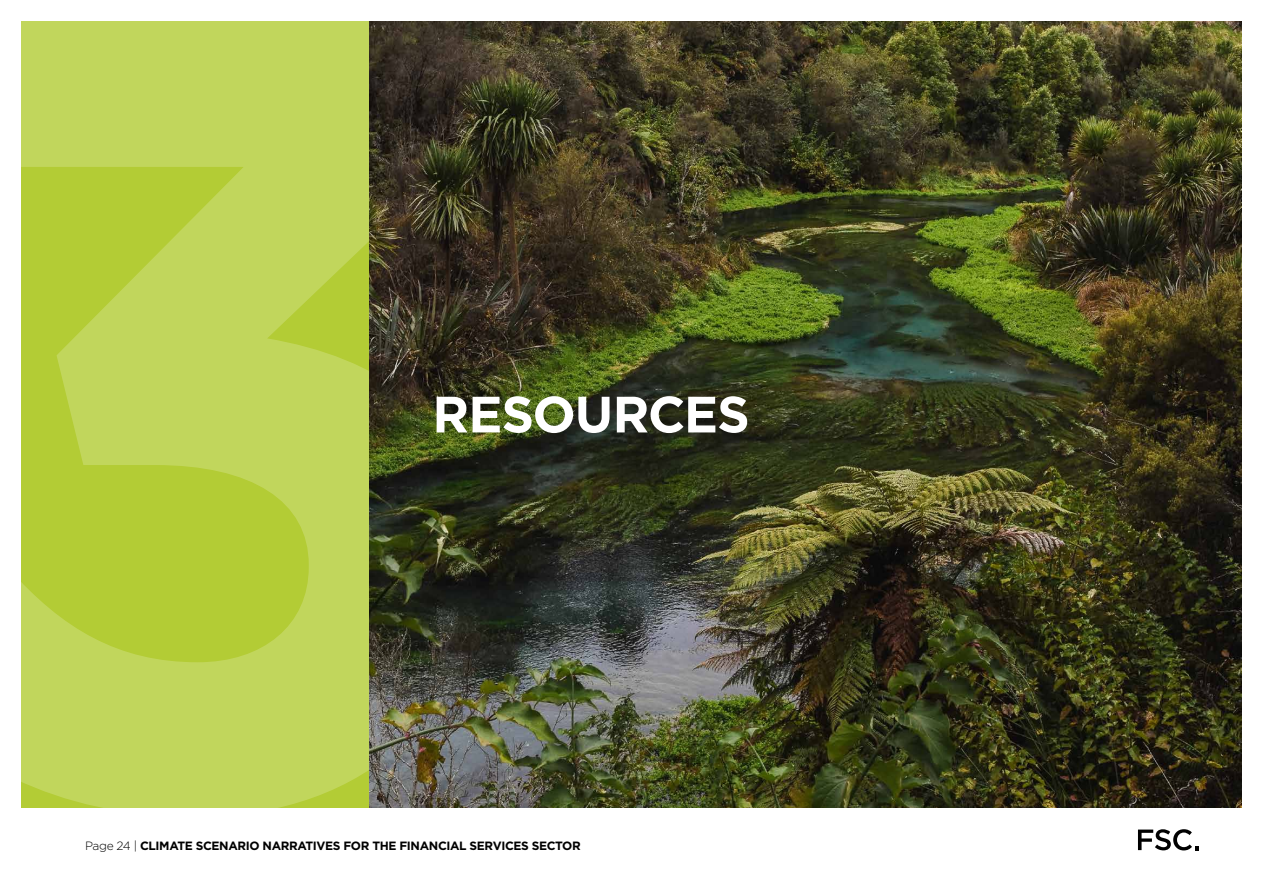
<style>
.page{position:relative;width:1263px;height:893px;background:#fff}
.page>*{position:absolute;margin:0;border:0;box-sizing:border-box;transform-origin:0 0}
.t1{font:700 1120.35px "Gotham";color:#fff}
.t2{font:700 51px "Gotham";letter-spacing:-.02em;color:#fff}
.t3{font:700 12px "Gotham";letter-spacing:-.03em;color:#000}
.s1{font-weight:300}
</style>
<div class="page">
<img style="left:369px;top:21px;width:873px;height:787px">
<div style="left:21px;top:21px;width:348px;height:787px;background:#b3cc35"></div>
<svg style="left:1138px;top:829px;width:61px;height:21px"></svg>
<h1 class="t1" style="left:-153px;top:-241px;width:697px">3</h1>
<p class="t3" style="left:85px;top:839px;width:497px"><span class="s1">Page 24 |</span> CLIMATE SCENARIO NARRATIVES FOR THE FINANCIAL SERVICES SECTOR</p>
<h2 class="t2" style="left:432px;top:385px;width:319px">RESOURCES</h2>
</div>
